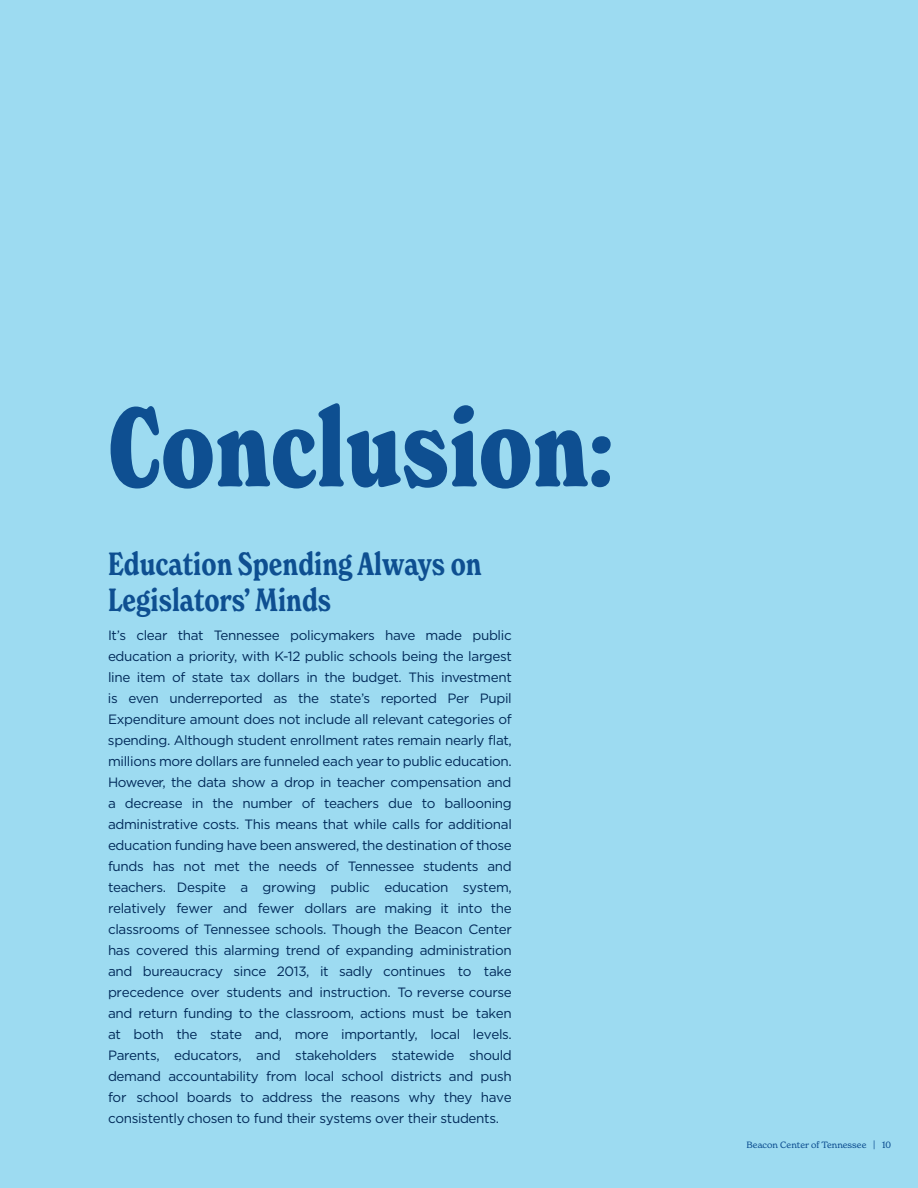
<style>
.page{position:relative;width:918px;height:1188px;background:#9ddbf1}
.page>*{position:absolute;margin:0;border:0;box-sizing:border-box;transform-origin:0 0}
.t1{font:700 condensed 108px "New Spirit";color:#0e4f91}
.t2{font:600 condensed 31.5px/36px "New Spirit";color:#0e4f91}
.t3{font:13.5px/21px "Gotham";letter-spacing:-.025em;color:#002958;text-align:justify}
.t4{font:9px "New Spirit";color:#0e4f91}
.s1{font-style:inherit}
</style>
<div class="page">
<h1 class="t1" style="left:108px;top:382px;width:507px">Conclusion:</h1>
<h2 class="t2" style="left:108px;top:546px;width:375px">Education Spending Always on<br>Legislators’ Minds</h2>
<p class="t3" style="left:108px;top:624px;width:405px">It’s clear that Tennessee policymakers have made public education a priority, with K-12 public schools being the largest line item of state tax dollars in the budget. This investment is even underreported as the state’s reported Per Pupil Expenditure amount does not include all relevant categories of spending. Although student enrollment rates remain nearly flat, millions more dollars are funneled each year to public education.<br>However, the data show a drop in teacher compensation and a decrease in the number of teachers due to ballooning administrative costs. This means that while calls for additional education funding have been answered, the destination of those funds has not met the needs of Tennessee students and teachers. Despite a growing public education system, <span class="s1">relatively</span> fewer and fewer dollars are making it into the classrooms of Tennessee schools. Though the Beacon Center has covered this alarming trend of expanding administration and bureaucracy since 2013, it sadly continues to take precedence over students and instruction. To reverse course and return funding to the classroom, actions must be taken at both the state and, more importantly, local levels.<br>Parents, educators, and stakeholders statewide should demand accountability from local school districts and push for school boards to address the reasons why they have consistently chosen to fund their systems over their students.</p>
<p class="t4" style="left:747px;top:1139px;width:146px">Beacon Center of Tennessee | 10</p>
</div>
